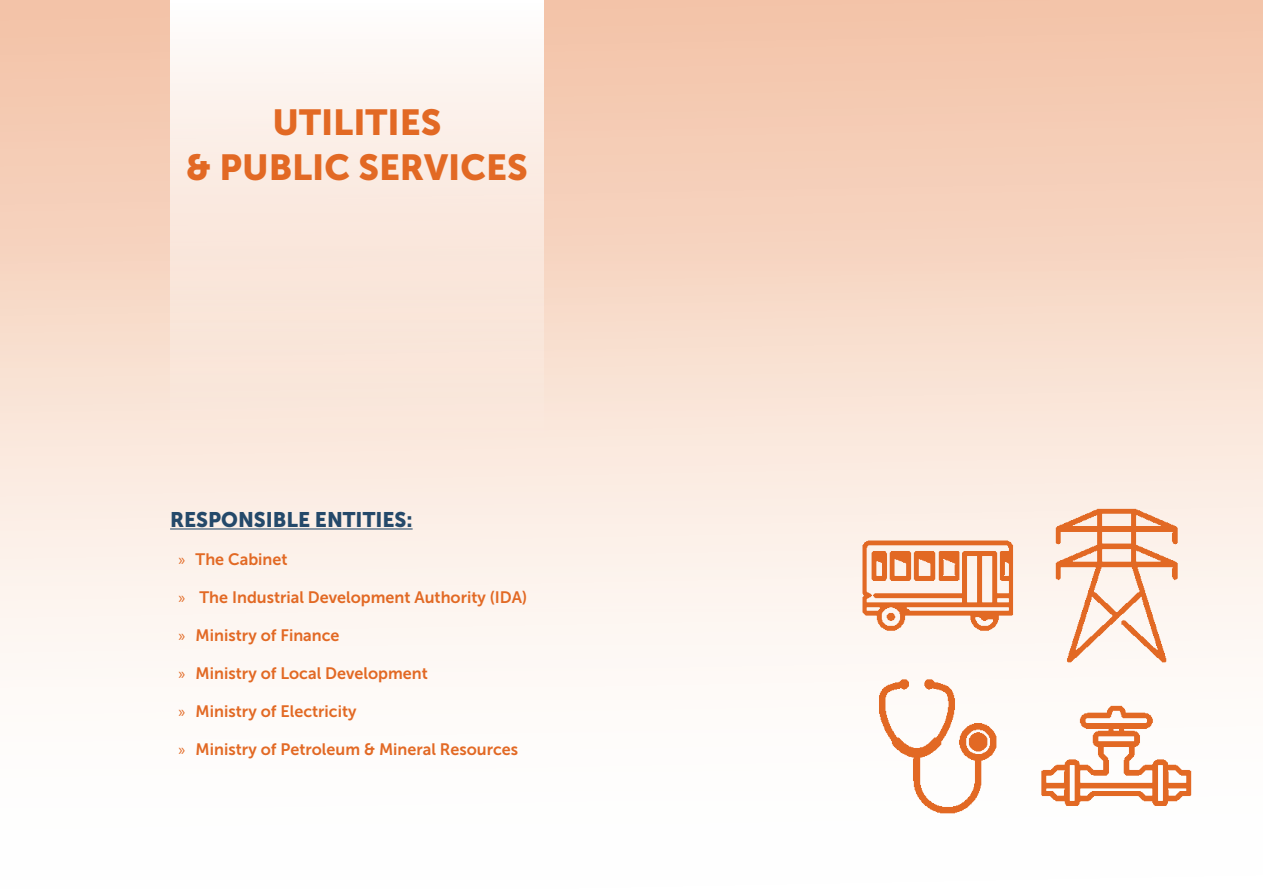
<style>
.page{position:relative;width:1263px;height:893px;background:#fff}
.page>*{position:absolute;margin:0;border:0;box-sizing:border-box;transform-origin:0 0}
.t1{font:36px/45px "Museo Sans 900";color:#e26924;text-align:center}
.t2{font:21px "Museo Sans 900";color:#24496a}
.t3{font:16.5px "Museo Sans 700";color:#e26924}
.s1{font-family:"Myriad Pro"}
</style>
<div class="page">
<div style="left:0;top:0;width:1263px;height:889px;background:linear-gradient(to bottom,#f3c4a8,#fff)"></div>
<img style="left:859px;top:497px;width:340px;height:341px">
<div style="left:170px;top:0;width:374px;height:451px;background:linear-gradient(to bottom,#fdf7f4,#f8e1d2)"></div>
<hr style="left:170px;top:528px;width:243px;height:1px;background:#24496a">
<p class="t1" style="left:186px;top:100px;width:343px">UTILITIES<br>&amp; PUBLIC SERVICES</p>
<p class="t2" style="left:170px;top:508px;width:244px">RESPONSIBLE ENTITIES:</p>
<p class="t3" style="left:179px;top:550px;width:110px"><span class="s1">»</span> The Cabinet</p>
<p class="t3" style="left:179px;top:588px;width:350px"><span class="s1">»</span> The Industrial Development Authority (IDA)</p>
<p class="t3" style="left:179px;top:626px;width:162px"><span class="s1">»</span> Ministry of Finance</p>
<p class="t3" style="left:179px;top:664px;width:251px"><span class="s1">»</span> Ministry of Local Development</p>
<p class="t3" style="left:179px;top:702px;width:179px"><span class="s1">»</span> Ministry of Electricity</p>
<p class="t3" style="left:179px;top:740px;width:341px"><span class="s1">»</span> Ministry of Petroleum &amp; Mineral Resources</p>
</div>
